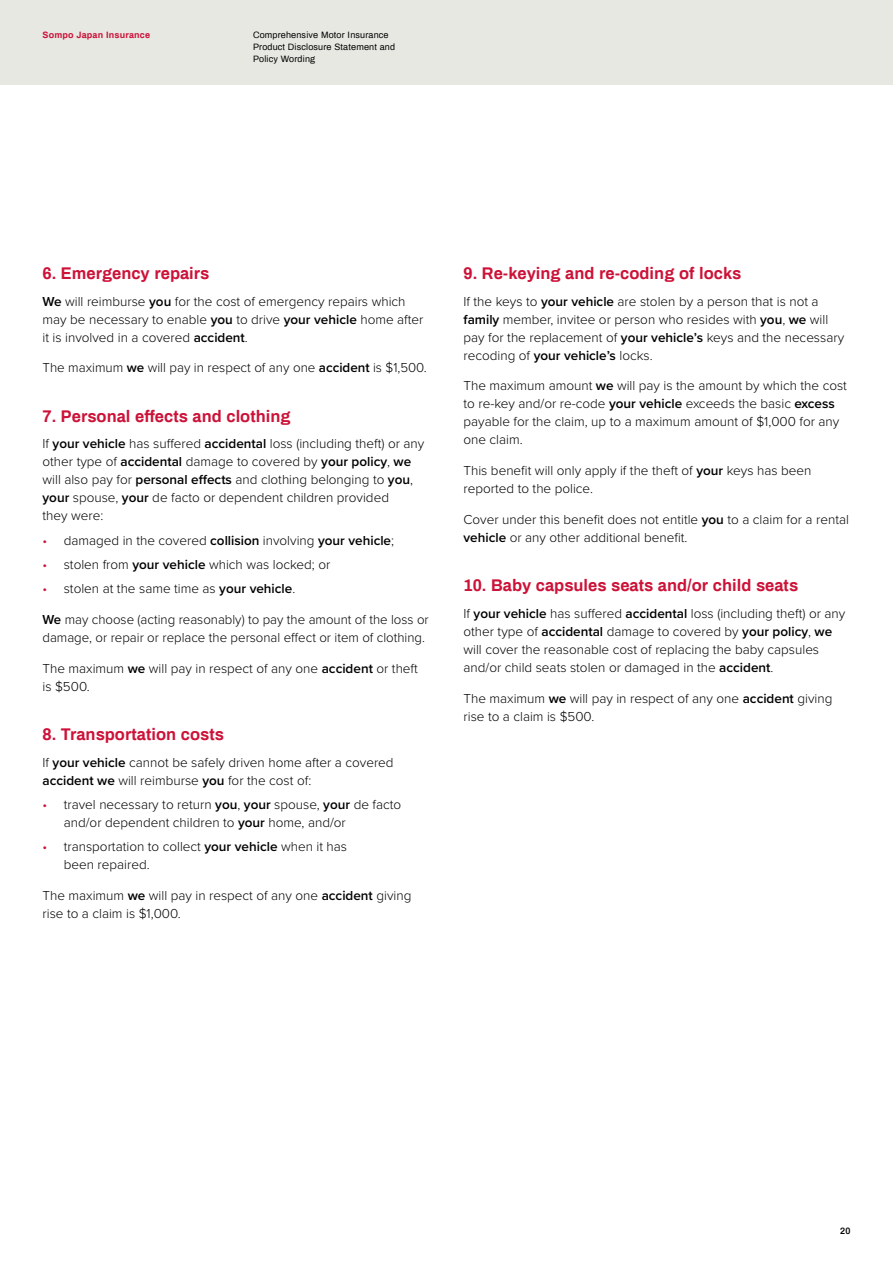
<style>
.page{position:relative;width:893px;height:1263px;background:#fff}
.page>*{position:absolute;margin:0;border:0;box-sizing:border-box;transform-origin:0 0}
.t1{font:700 16.5px "Archivo";color:#cc1238}
.t2{font:300 13.5px/18px "Proxima Nova";color:#000}
.t3{font:9px/12px "Archivo";letter-spacing:.02em;color:#000}
.t4{font:700 9px "Archivo";letter-spacing:.02em;color:#cc1238}
.t5{font:600 9px "Archivo";color:#000}
.s1{font-weight:600}
.s2{color:#cc1238}
</style>
<div class="page">
<div style="left:0;top:0;width:893px;height:85px;background:#e8e8e3"></div>
<p class="t4" style="left:43px;top:29px;width:109px">Sompo Japan Insurance</p>
<p class="t3" style="left:253px;top:29px;width:144px">Comprehensive Motor Insurance<br>Product Disclosure Statement and<br>Policy Wording</p>
<p class="t1" style="left:43px;top:261px;width:168px">6. Emergency repairs</p>
<p class="t2" style="left:43px;top:291px;width:382px"><span class="s1">We</span> will reimburse <span class="s1">you</span> for the cost of emergency repairs which may be necessary to enable <span class="s1">you</span> to drive <span class="s1">your vehicle</span> home after it is involved in a covered <span class="s1">accident</span>.</p>
<p class="t2" style="left:43px;top:358px;width:386px">The maximum <span class="s1">we</span> will pay in respect of any one <span class="s1">accident</span> is $1,500.</p>
<p class="t1" style="left:43px;top:404px;width:250px">7. Personal effects and clothing</p>
<p class="t2" style="left:43px;top:434px;width:383px">If <span class="s1">your vehicle</span> has suffered <span class="s1">accidental</span> loss (including theft) or any other type of <span class="s1">accidental</span> damage to covered by <span class="s1">your policy</span>, <span class="s1">we </span>will also pay for <span class="s1">personal effects</span> and clothing belonging to <span class="s1">you</span>, <span class="s1">your</span> spouse, <span class="s1">your</span> de facto or dependent children provided<br>they were:</p>
<p class="t2" style="left:43px;top:530px;width:353px"><span class="s2">•</span> damaged in the covered <span class="s1">collision</span> involving <span class="s1">your vehicle</span>;</p>
<p class="t2" style="left:43px;top:555px;width:289px"><span class="s2">•</span> stolen from <span class="s1">your vehicle</span> which was locked; or</p>
<p class="t2" style="left:43px;top:579px;width:254px"><span class="s2">•</span> stolen at the same time as <span class="s1">your vehicle</span>.</p>
<p class="t2" style="left:43px;top:610px;width:388px"><span class="s1">We</span> may choose (acting reasonably) to pay the amount of the loss or damage, or repair or replace the personal effect or item of clothing.</p>
<p class="t2" style="left:43px;top:659px;width:377px">The maximum <span class="s1">we</span> will pay in respect of any one <span class="s1">accident</span> or theft is $500.</p>
<p class="t1" style="left:43px;top:722px;width:183px">8. Transportation costs</p>
<p class="t2" style="left:43px;top:752px;width:353px">If <span class="s1">your vehicle</span> cannot be safely driven home after a covered <span class="s1">accident we</span> will reimburse <span class="s1">you</span> for the cost of:</p>
<p class="t2" style="left:64px;top:795px;width:339px;text-indent:-21px"><span class="s2">•</span> travel necessary to return <span class="s1">you</span>, <span class="s1">your</span> spouse, <span class="s1">your</span> de facto and/or dependent children to <span class="s1">your</span> home, and/or</p>
<p class="t2" style="left:64px;top:837px;width:285px;text-indent:-21px"><span class="s2">•</span> transportation to collect <span class="s1">your vehicle</span> when it has been repaired.</p>
<p class="t2" style="left:43px;top:886px;width:370px">The maximum <span class="s1">we</span> will pay in respect of any one <span class="s1">accident</span> giving rise to a claim is $1,000.</p>
<p class="t1" style="left:463px;top:261px;width:279px">9. Re-keying and re-coding of locks</p>
<p class="t2" style="left:463px;top:291px;width:382px">If the keys to <span class="s1">your vehicle</span> are stolen by a person that is not a <span class="s1">family</span> member, invitee or person who resides with <span class="s1">you</span>, <span class="s1">we</span> will pay for the replacement of <span class="s1">your vehicle’s</span> keys and the necessary recoding of <span class="s1">your vehicle’s</span> locks.</p>
<p class="t2" style="left:463px;top:376px;width:385px">The maximum amount <span class="s1">we</span> will pay is the amount by which the cost to re-key and/or re-code <span class="s1">your vehicle</span> exceeds the basic <span class="s1">excess </span>payable for the claim, up to a maximum amount of $1,000 for any one claim.</p>
<p class="t2" style="left:463px;top:461px;width:349px">This benefit will only apply if the theft of <span class="s1">your</span> keys has been reported to the police.</p>
<p class="t2" style="left:463px;top:510px;width:387px">Cover under this benefit does not entitle <span class="s1">you</span> to a claim for a rental <span class="s1">vehicle</span> or any other additional benefit.</p>
<p class="t1" style="left:463px;top:573px;width:336px">10. Baby capsules seats and/or child seats</p>
<p class="t2" style="left:463px;top:603px;width:383px">If <span class="s1">your vehicle</span> has suffered <span class="s1">accidental</span> loss (including theft) or any other type of <span class="s1">accidental</span> damage to covered by <span class="s1">your policy</span>, <span class="s1">we </span>will cover the reasonable cost of replacing the baby capsules and/or child seats stolen or damaged in the <span class="s1">accident</span>.</p>
<p class="t2" style="left:463px;top:688px;width:370px">The maximum <span class="s1">we</span> will pay in respect of any one <span class="s1">accident</span> giving rise to a claim is $500.</p>
<p class="t5" style="left:840px;top:1224px;width:12px">20</p>
</div>
